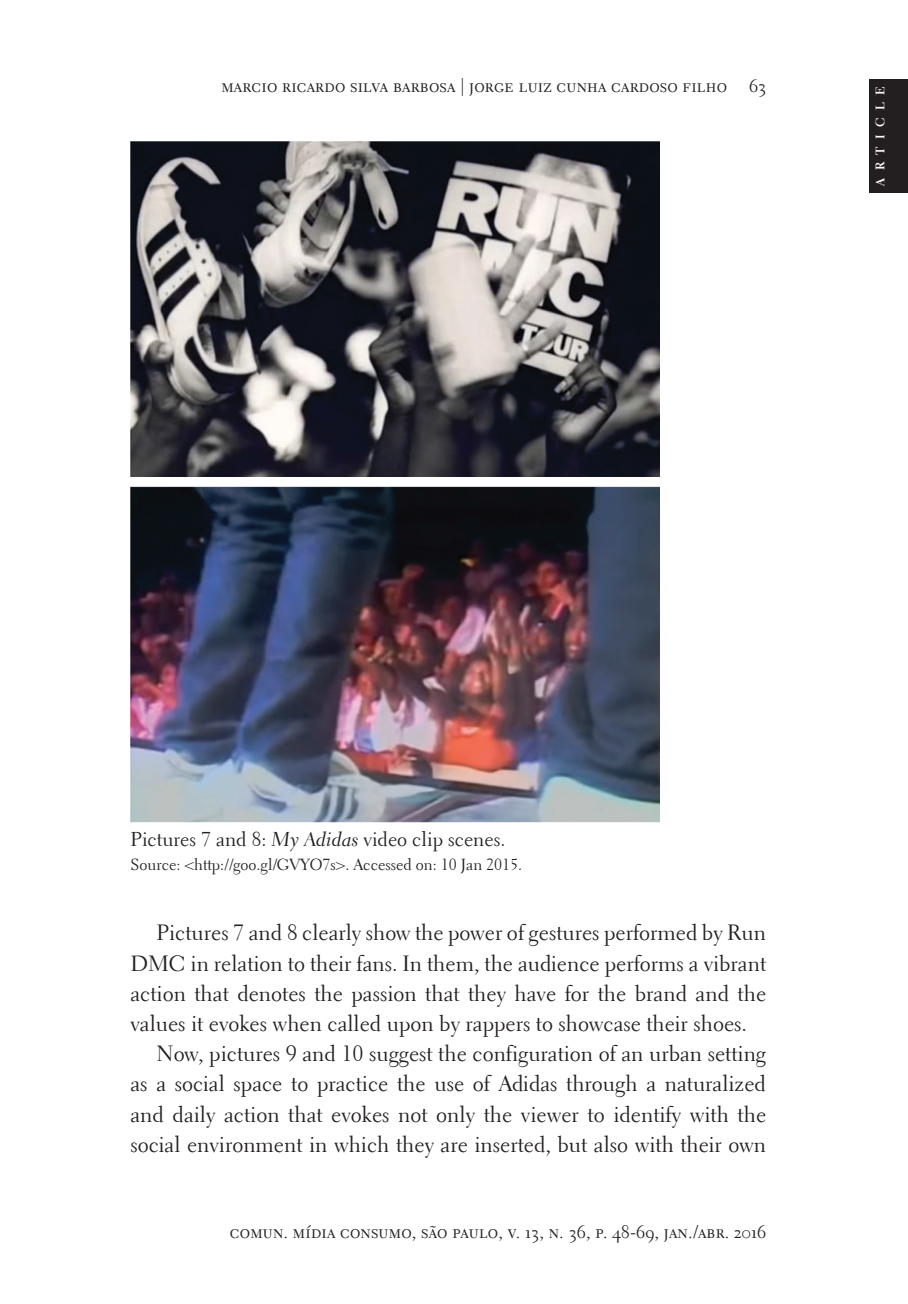
<style>
.page{position:relative;width:908px;height:1304px;background:#fff}
.page>*{position:absolute;margin:0;border:0;box-sizing:border-box;transform-origin:0 0}
.t1{font:22px "Electra LH";color:#231f20}
.t2{font:20px "Electra LH";color:#231f20}
.t3{font:18px "Electra LH Regular SC";letter-spacing:.01em;color:#231f20}
.t4{font:16px "Electra LH";color:#231f20}
.t5{font:700 12.4px "Electra LH";letter-spacing:.615em;color:#fff}
.s1{font-family:"Electra LH Cursive"}
</style>
<div class="page">
<div style="left:869px;top:79px;width:38px;height:114px;background:#231f20"></div>
<img style="left:130px;top:142px;width:528px;height:334px">
<img style="left:130px;top:486px;width:528px;height:336px">
<p class="t3" style="left:221px;top:75px;width:546px">marcio ricardo silva barbosa | jorge luiz cunha cardoso filho 63</p>
<p class="t5" style="left:872px;top:186px;width:101px;rotate:-90deg">ARTICLE</p>
<p class="t5" style="left:872px;top:182px;width:91px;rotate:-90deg">ARTIGO</p>
<p class="t2" style="left:130px;top:827px;width:376px">Pictures 7 and 8: <span class="s1">My Adidas</span> video clip scenes.</p>
<p class="t4" style="left:130px;top:855px;width:393px">Source: &lt;http://goo.gl/GVYO7s&gt;. Accessed on: 10 Jan 2015.</p>
<p class="t1" style="left:156px;top:919px;width:610px">Pictures 7 and 8 clearly show the power of gestures performed by Run</p>
<p class="t1" style="left:130px;top:949px;width:636px">DMC in relation to their fans. In them, the audience performs a vibrant</p>
<p class="t1" style="left:130px;top:980px;width:637px">action that denotes the passion that they have for the brand and the</p>
<p class="t1" style="left:130px;top:1010px;width:617px">values it evokes when called upon by rappers to showcase their shoes.</p>
<p class="t1" style="left:156px;top:1040px;width:610px">Now, pictures 9 and 10 suggest the configuration of an urban setting</p>
<p class="t1" style="left:130px;top:1070px;width:636px">as a social space to practice the use of Adidas through a naturalized</p>
<p class="t1" style="left:130px;top:1100px;width:637px">and daily action that evokes not only the viewer to identify with the</p>
<p class="t1" style="left:130px;top:1131px;width:636px">social environment in which they are inserted, but also with their own</p>
<p class="t3" style="left:230px;top:1221px;width:537px">comun. mídia consumo, são paulo, v. 13, n. 36, p. 48-69, jan./abr. 2016</p>
</div>
